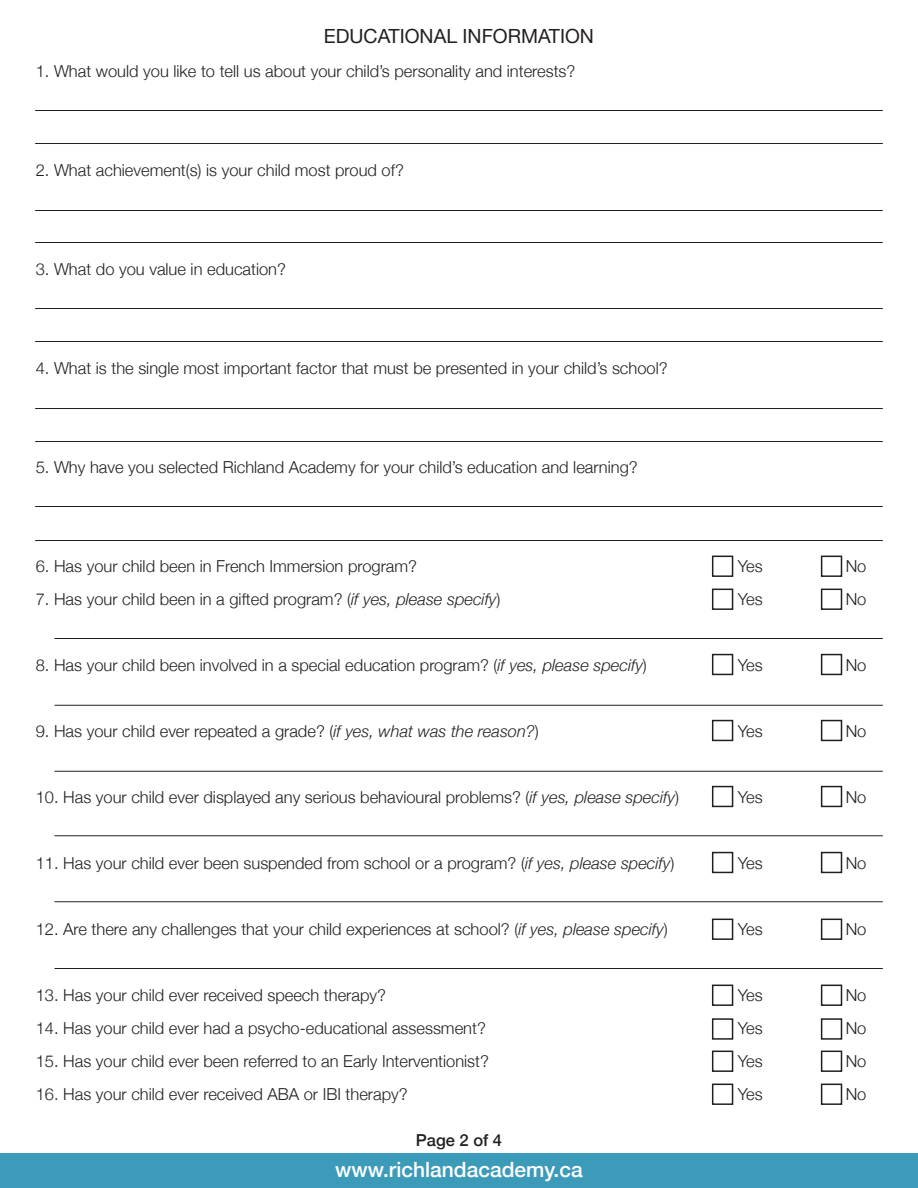
<style>
.page{position:relative;width:918px;height:1188px;background:#fff}
.page>*{position:absolute;margin:0;border:0;box-sizing:border-box;transform-origin:0 0}
.t1{font:500 21px "Helvetica Neue";color:#fff}
.t2{font:19.5px "Helvetica Neue";color:#231f20}
.t3{font:300 16.5px "Helvetica Neue";color:#231f20}
.t4{font:500 16.5px "Helvetica Neue";color:#231f20}
.s1{font-style:italic}
</style>
<div class="page">
<div style="left:0;top:1153px;width:918px;height:35px;background:#3c9bb8"></div>
<hr style="left:35px;top:110px;width:848px;height:1px;background:#231f20">
<hr style="left:35px;top:143px;width:848px;height:1px;background:#231f20">
<hr style="left:35px;top:242px;width:848px;height:1px;background:#231f20">
<hr style="left:35px;top:210px;width:848px;height:1px;background:#231f20">
<hr style="left:35px;top:308px;width:848px;height:1px;background:#231f20">
<hr style="left:35px;top:341px;width:848px;height:1px;background:#231f20">
<hr style="left:35px;top:408px;width:848px;height:1px;background:#231f20">
<hr style="left:35px;top:441px;width:848px;height:1px;background:#231f20">
<hr style="left:35px;top:506px;width:848px;height:1px;background:#231f20">
<hr style="left:35px;top:540px;width:848px;height:1px;background:#231f20">
<hr style="left:55px;top:638px;width:828px;height:1px;background:#231f20">
<hr style="left:55px;top:705px;width:828px;height:1px;background:#231f20">
<hr style="left:55px;top:771px;width:828px;height:1px;background:#231f20">
<hr style="left:55px;top:835px;width:828px;height:1px;background:#231f20">
<hr style="left:55px;top:901px;width:828px;height:1px;background:#231f20">
<hr style="left:55px;top:968px;width:828px;height:1px;background:#231f20">
<div style="left:712px;top:556px;width:21px;height:21px;border:2px solid #231f20"></div>
<div style="left:821px;top:556px;width:21px;height:21px;border:2px solid #231f20"></div>
<div style="left:712px;top:589px;width:21px;height:21px;border:2px solid #231f20"></div>
<div style="left:821px;top:589px;width:21px;height:21px;border:2px solid #231f20"></div>
<div style="left:712px;top:654px;width:21px;height:21px;border:2px solid #231f20"></div>
<div style="left:821px;top:654px;width:21px;height:21px;border:2px solid #231f20"></div>
<div style="left:712px;top:720px;width:21px;height:21px;border:2px solid #231f20"></div>
<div style="left:821px;top:720px;width:21px;height:21px;border:2px solid #231f20"></div>
<div style="left:712px;top:786px;width:21px;height:21px;border:2px solid #231f20"></div>
<div style="left:821px;top:786px;width:21px;height:21px;border:2px solid #231f20"></div>
<div style="left:712px;top:852px;width:21px;height:21px;border:2px solid #231f20"></div>
<div style="left:821px;top:852px;width:21px;height:21px;border:2px solid #231f20"></div>
<div style="left:712px;top:919px;width:21px;height:21px;border:2px solid #231f20"></div>
<div style="left:821px;top:919px;width:21px;height:21px;border:2px solid #231f20"></div>
<div style="left:712px;top:985px;width:21px;height:21px;border:2px solid #231f20"></div>
<div style="left:821px;top:985px;width:21px;height:21px;border:2px solid #231f20"></div>
<div style="left:712px;top:1018px;width:21px;height:22px;border:2px solid #231f20"></div>
<div style="left:821px;top:1018px;width:21px;height:22px;border:2px solid #231f20"></div>
<div style="left:712px;top:1051px;width:21px;height:21px;border:2px solid #231f20"></div>
<div style="left:821px;top:1051px;width:21px;height:21px;border:2px solid #231f20"></div>
<div style="left:712px;top:1084px;width:21px;height:21px;border:2px solid #231f20"></div>
<div style="left:821px;top:1084px;width:21px;height:21px;border:2px solid #231f20"></div>
<p class="t2" style="left:324px;top:22px;width:272px">EDUCATIONAL INFORMATION</p>
<p class="t3" style="left:36px;top:58px;width:541px">1. What would you like to tell us about your child’s personality and interests?</p>
<p class="t3" style="left:36px;top:157px;width:370px">2. What achievement(s) is your child most proud of?</p>
<p class="t3" style="left:36px;top:256px;width:252px">3. What do you value in education?</p>
<p class="t3" style="left:36px;top:355px;width:633px">4. What is the single most important factor that must be presented in your child’s school?</p>
<p class="t3" style="left:36px;top:454px;width:604px">5. Why have you selected Richland Academy for your child’s education and learning?</p>
<p class="t3" style="left:36px;top:553px;width:383px">6. Has your child been in French Immersion program?</p>
<p class="t3" style="left:738px;top:553px;width:27px">Yes</p>
<p class="t3" style="left:846px;top:553px;width:22px">No</p>
<p class="t3" style="left:36px;top:586px;width:466px">7. Has your child been in a gifted program? (<span class="s1">if yes, please specify</span>)</p>
<p class="t3" style="left:738px;top:586px;width:27px">Yes</p>
<p class="t3" style="left:846px;top:586px;width:22px">No</p>
<p class="t3" style="left:36px;top:652px;width:613px">8. Has your child been involved in a special education program? (<span class="s1">if yes, please specify</span>)</p>
<p class="t3" style="left:738px;top:652px;width:27px">Yes</p>
<p class="t3" style="left:846px;top:652px;width:22px">No</p>
<p class="t3" style="left:36px;top:718px;width:505px">9. Has your child ever repeated a grade? (<span class="s1">if yes, what was the reason?</span>)</p>
<p class="t3" style="left:738px;top:718px;width:27px">Yes</p>
<p class="t3" style="left:846px;top:718px;width:22px">No</p>
<p class="t3" style="left:36px;top:784px;width:645px">10. Has your child ever displayed any serious behavioural problems? (<span class="s1">if yes, please specify</span>)</p>
<p class="t3" style="left:738px;top:784px;width:27px">Yes</p>
<p class="t3" style="left:846px;top:784px;width:22px">No</p>
<p class="t3" style="left:36px;top:850px;width:640px">11. Has your child ever been suspended from school or a program? (<span class="s1">if yes, please specify</span>)</p>
<p class="t3" style="left:738px;top:850px;width:27px">Yes</p>
<p class="t3" style="left:846px;top:850px;width:22px">No</p>
<p class="t3" style="left:36px;top:916px;width:634px">12. Are there any challenges that your child experiences at school? (<span class="s1">if yes, please specify</span>)</p>
<p class="t3" style="left:738px;top:916px;width:27px">Yes</p>
<p class="t3" style="left:846px;top:916px;width:22px">No</p>
<p class="t3" style="left:36px;top:982px;width:352px">13. Has your child ever received speech therapy?</p>
<p class="t3" style="left:738px;top:982px;width:27px">Yes</p>
<p class="t3" style="left:846px;top:982px;width:22px">No</p>
<p class="t3" style="left:36px;top:1015px;width:452px">14. Has your child ever had a psycho-educational assessment?</p>
<p class="t3" style="left:738px;top:1015px;width:27px">Yes</p>
<p class="t3" style="left:846px;top:1015px;width:22px">No</p>
<p class="t3" style="left:36px;top:1048px;width:455px">15. Has your child ever been referred to an Early Interventionist?</p>
<p class="t3" style="left:738px;top:1048px;width:27px">Yes</p>
<p class="t3" style="left:846px;top:1048px;width:22px">No</p>
<p class="t3" style="left:36px;top:1081px;width:374px">16. Has your child ever received ABA or IBI therapy?</p>
<p class="t3" style="left:738px;top:1081px;width:27px">Yes</p>
<p class="t3" style="left:846px;top:1081px;width:22px">No</p>
<p class="t4" style="left:416px;top:1127px;width:88px">Page 2 of 4</p>
<p class="t1" style="left:335px;top:1152px;width:249px">www.richlandacademy.ca</p>
</div>
